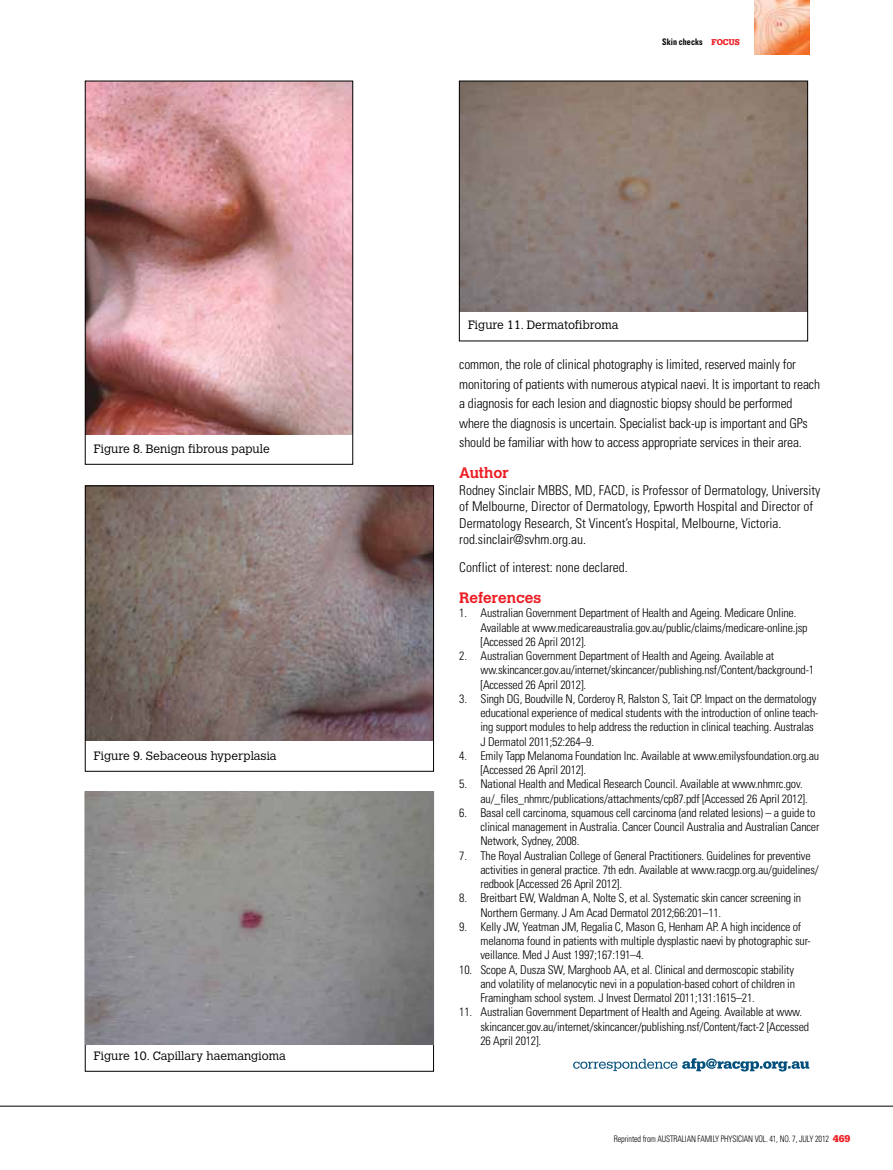
<style>
.page{position:relative;width:893px;height:1170px;background:#fff}
.page>*{position:absolute;margin:0;border:0;box-sizing:border-box;transform-origin:0 0}
.t1{font:700 15px "Calvert";color:#ed1d24}
.t2{font:300 condensed 13.5px/19.5px "Univers LT";letter-spacing:-.01em;color:#000}
.t3{font:300 condensed 12px/14.2px "Univers LT";letter-spacing:-.015em;color:#000}
.t4{font:300 12px "Calvert";color:#000}
.t5{font:300 condensed 9px "Univers LT";letter-spacing:-.015em;color:#000;scale:.9 1}
.t6{font:700 condensed 9px "Univers LT";color:#000;scale:.9 1}
.s1{font-family:"Serifa LT";font-weight:900;font-stretch:normal;color:#ed1d24}
.s2{font-family:"Serifa LT";font-weight:900;font-stretch:normal;font-size:10.5px;color:#ed1d24}
</style>
<div class="page">
<hr style="left:0;top:1105px;width:893px;height:1px;background:#000">
<img style="left:755px;top:0;width:54px;height:54px">
<svg style="left:573px;top:1058px;width:236px;height:13px"></svg>
<img style="left:461px;top:83px;width:345px;height:228px">
<div style="left:459px;top:81px;width:349px;height:260px;border:1px solid #000"></div>
<img style="left:87px;top:487px;width:345px;height:253px">
<div style="left:85px;top:485px;width:349px;height:286px;border:1px solid #000"></div>
<img style="left:85px;top:792px;width:348px;height:252px">
<img style="left:87px;top:83px;width:264px;height:351px">
<div style="left:85px;top:81px;width:268px;height:383px;border:1px solid #000"></div>
<p class="t4" style="left:94px;top:442px;width:177px">Figure 8. Benign fibrous papule</p>
<p class="t4" style="left:94px;top:748px;width:184px">Figure 9. Sebaceous hyperplasia</p>
<p class="t4" style="left:94px;top:1048px;width:193px">Figure 10. Capillary haemangioma</p>
<p class="t6" style="left:662px;top:36px;width:88px">Skin checks <span class="s1">FOCUS</span></p>
<p class="t4" style="left:468px;top:318px;width:152px">Figure 11. Dermatofibroma</p>
<p class="t2" style="left:459px;top:355px;width:362px">common, the role of clinical photography is limited, reserved mainly for monitoring of patients with numerous atypical naevi. It is important to reach a diagnosis for each lesion and diagnostic biopsy should be performed where the diagnosis is uncertain. Specialist back-up is important and GPs should be familiar with how to access appropriate services in their area.</p>
<p class="t1" style="left:459px;top:463px;width:51px">Author</p>
<p class="t2" style="left:459px;top:481px;width:363px;line-height:16.5px">Rodney Sinclair MBBS, MD, FACD, is Professor of Dermatology, University of Melbourne, Director of Dermatology, Epworth Hospital and Director of Dermatology Research, St Vincent’s Hospital, Melbourne, Victoria. rod.sinclair@svhm.org.au.</p>
<p class="t2" style="left:459px;top:558px;width:170px">Conflict of interest: none declared.</p>
<p class="t1" style="left:459px;top:588px;width:84px">References</p>
<p class="t3" style="left:480px;top:606px;width:329px;text-indent:-21px">1. Australian Government Department of Health and Ageing. Medicare Online.<br>Available at www.medicareaustralia.gov.au/public/claims/medicare-online.jsp [Accessed 26 April 2012].</p>
<p class="t3" style="left:480px;top:648px;width:335px;text-indent:-21px">2. Australian Government Department of Health and Ageing. Available at ww.skincancer.gov.au/internet/skincancer/publishing.nsf/Content/background-1 [Accessed 26 April 2012].</p>
<p class="t3" style="left:480px;top:691px;width:340px;text-indent:-21px">3. Singh DG, Boudville N, Corderoy R, Ralston S, Tait CP. I mpact on the dermatology educational experience of medical students with the introduction of online teach&shy;ing support modules to help address the reduction in clinical teaching. Australas J Dermatol 2011;52:264–9.</p>
<p class="t3" style="left:480px;top:748px;width:340px;text-indent:-21px">4. Emily Tapp Melanoma Foundation I nc. Available at www.emilysfoundation.org.au [Accessed 26 April 2012].</p>
<p class="t3" style="left:480px;top:777px;width:329px;text-indent:-21px">5. National Health and Medical Research Council. Available at www.nhmrc.gov. au/_files_nhmrc/publications/attachments/cp87.pdf [Accessed 26 April 2012].</p>
<p class="t3" style="left:480px;top:805px;width:340px;text-indent:-21px">6. Basal cell carcinoma, squamous cell carcinoma (and related lesions) – a guide to clinical management in Australia. Cancer Council Australia and Australian Cancer<br>Network, Sydney, 2008.</p>
<p class="t3" style="left:480px;top:848px;width:340px;text-indent:-21px">7. The Royal Australian College of General Practitioners. Guidelines for preventive activities in general practice. 7th edn. Available at www.racgp.org.au/guidelines/ redbook [Accessed 26 April 2012].</p>
<p class="t3" style="left:480px;top:891px;width:322px;text-indent:-21px">8. Breitbart EW, Waldman A, Nolte S, et al. Systematic skin cancer screening in<br>Northern Germany. J Am Acad Dermatol 2012;66:201–11.</p>
<p class="t3" style="left:480px;top:919px;width:332px;text-indent:-21px">9. Kelly JW, Yeatman JM, Regalia C, Mason G, Henham AP. A high incidence of melanoma found in patients with multiple dysplastic naevi by photographic sur&shy;veillance. Med J Aust 1997;167:191–4.</p>
<p class="t3" style="left:480px;top:962px;width:316px;text-align:justify;text-indent:-21px">10. Scope A, Dusza SW, Marghoob AA, et al. Clinical and dermoscopic stability and volatility of melanocytic nevi in a population-based cohort of children in Framingham school system. J Invest Dermatol 2011;131:1615–21.</p>
<p class="t3" style="left:480px;top:1005px;width:330px;text-indent:-21px">11. Australian Government Department of Health and Ageing. Available at www. skincancer.gov.au/internet/skincancer/publishing.nsf/Content/fact-2 [Accessed<br>26 April 2012].</p>
<p class="t5" style="left:614px;top:1133px;width:264px">Reprinted from Australian Family Physician Vol. 41, No. 7, july 2012 <span class="s2">469</span></p>
</div>
